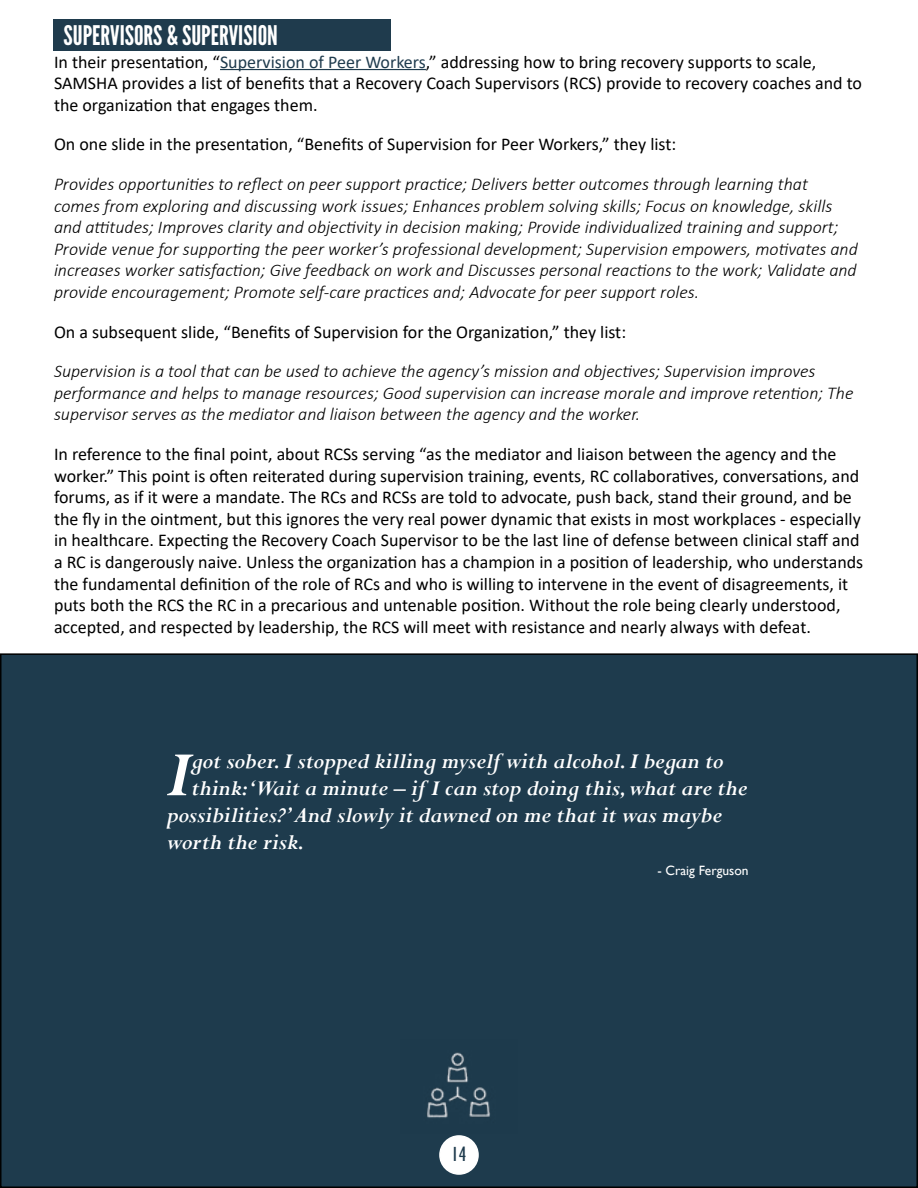
<style>
.page{position:relative;width:918px;height:1188px;background:#fff}
.page>*{position:absolute;margin:0;border:0;box-sizing:border-box;transform-origin:0 0}
.t1{font:italic 700 71.55px "Perpetua";color:#fff}
.t2{font:27px "League Gothic";color:#fff}
.t3{font:italic 700 24px "Perpetua";color:#fff}
.t4{font:condensed 21px "Gill Sans";color:#1f3b4d}
.t5{font:18px/21.6px "Calibri";color:#000}
.t6{font:italic 300 18px/21.6px "Calibri";color:#000}
.t7{font:13.5px "Gill Sans";color:#fff}
.s1{color:#1f3b4d}
</style>
<div class="page">
<div style="left:53px;top:20px;width:338px;height:31px;background:#1f3b4d"></div>
<div style="left:1px;top:654px;width:916px;height:533px;background:#1e3b4d"></div>
<hr style="left:220px;top:69px;width:206px;height:1px;background:#1f3b4d">
<div style="left:440px;top:1136px;width:38px;height:38px;background:#fff;border-radius:50%"></div>
<div style="left:439px;top:1135px;width:40px;height:40px;border:2px solid #fff;border-radius:50%"></div>
<img style="left:427px;top:1052px;width:63px;height:66px">
<h2 class="t2" style="left:64px;top:20px;width:216px">SUPERVISORS &amp; SUPERVISION</h2>
<p class="t5" style="left:54px;top:50px;width:810px">In their presentation, “<span class="s1">Supervision of Peer Workers</span>,” addressing how to bring recovery supports to scale,<br>SAMSHA provides a list of benefits that a Recovery Coach Supervisors (RCS) provide to recovery coaches and to the organization that engages them.</p>
<p class="t5" style="left:54px;top:133px;width:624px">On one slide in the presentation, “Benefits of Supervision for Peer Workers,” they list:</p>
<p class="t6" style="left:54px;top:173px;width:805px">Provides opportunities to reflect on peer support practice; Delivers better outcomes through learning that comes from exploring and discussing work issues; Enhances problem solving skills; Focus on knowledge, skills and attitudes; Improves clarity and objectivity in decision making; Provide individualized training and support; Provide venue for supporting the peer worker’s professional development; Supervision empowers, motivates and increases worker satisfaction; Give feedback on work and Discusses personal reactions to the work; Validate and provide encouragement; Promote self-care practices and; Advocate for peer support roles.</p>
<p class="t5" style="left:54px;top:320px;width:574px">On a subsequent slide, “Benefits of Supervision for the Organization,” they list:</p>
<p class="t6" style="left:54px;top:360px;width:801px">Supervision is a tool that can be used to achieve the agency’s mission and objectives; Supervision improves performance and helps to manage resources; Good supervision can increase morale and improve retention; The supervisor serves as the mediator and liaison between the agency and the worker.</p>
<p class="t5" style="left:54px;top:443px;width:811px">In reference to the final point, about RCSs serving “as the mediator and liaison between the agency and the worker.” This point is often reiterated during supervision training, events, RC collaboratives, conversations, and forums, as if it were a mandate. The RCs and RCSs are told to advocate, push back, stand their ground, and be the fly in the ointment, but this ignores the very real power dynamic that exists in most workplaces - especially in healthcare. Expecting the Recovery Coach Supervisor to be the last line of defense between clinical staff and a RC is dangerously naive. Unless the organization has a champion in a position of leadership, who understands the fundamental definition of the role of RCs and who is willing to intervene in the event of disagreements, it puts both the RCS the RC in a precarious and untenable position. Without the role being clearly understood, accepted, and respected by leadership, the RCS will meet with resistance and nearly always with defeat.</p>
<h3 class="t3" style="left:192px;top:746px;width:533px">got sober. I stopped killing myself with alcohol. I began to</h3>
<h3 class="t3" style="left:192px;top:773px;width:557px">think:‘Wait a minute – if I can stop doing this, what are the</h3>
<h3 class="t3" style="left:167px;top:800px;width:557px">possibilities?’ And slowly it dawned on me that it was maybe</h3>
<h3 class="t3" style="left:167px;top:827px;width:139px">worth the risk.</h3>
<p class="t7" style="left:658px;top:863px;width:93px">- Craig Ferguson</p>
<h1 class="t1" style="left:165px;top:730px;width:28px">I</h1>
<p class="t4" style="left:451px;top:1142px;width:17px">14</p>
</div>
